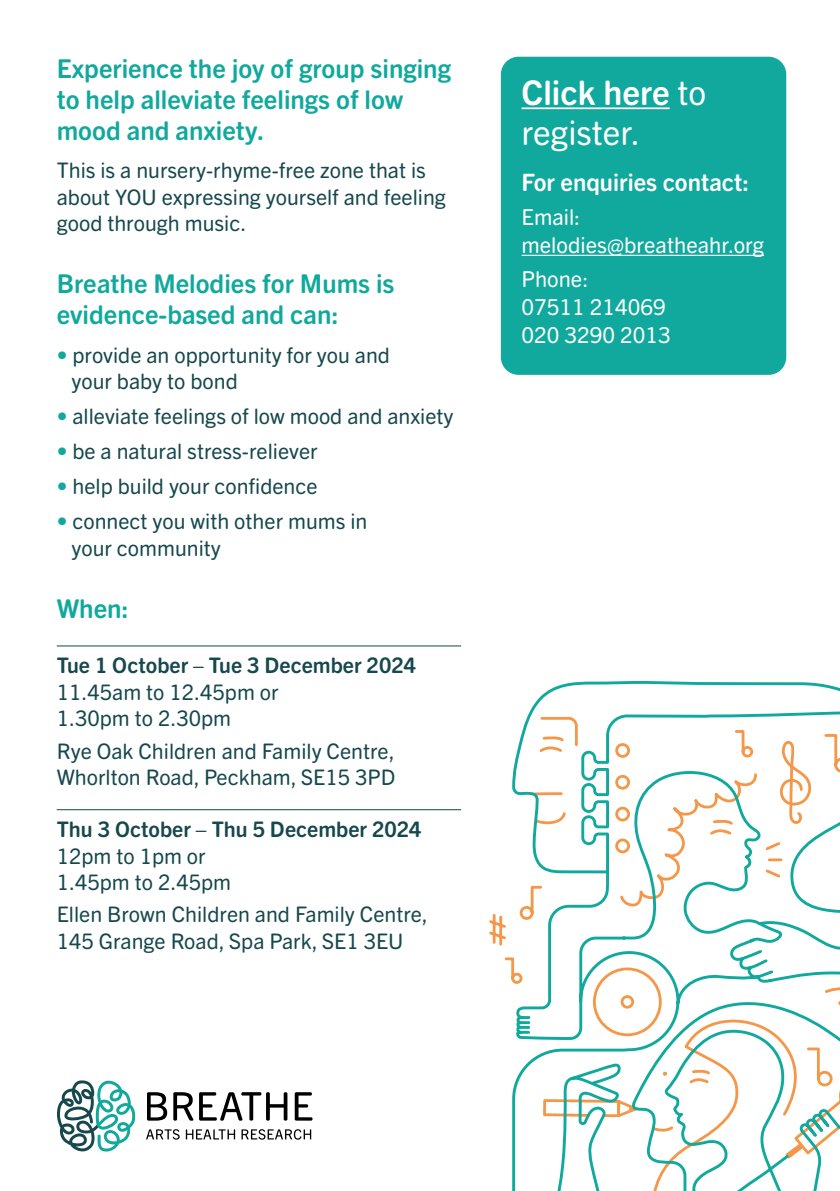
<style>
.page{position:relative;width:840px;height:1191px;background:#fff}
.page>*{position:absolute;margin:0;border:0;box-sizing:border-box;transform-origin:0 0}
.A-heading{font:34px/40px "Trade Gothic Next SR Pro";color:#fff}
.A-heading-2{font:700 26px/31px "Trade Gothic Next SR Pro";color:#11a99d}
.body{font:700 24px "Trade Gothic Next SR Pro";color:#fff}
.body-2{font:22px/28px "Trade Gothic Next SR Pro";color:#fff}
.body-3{font:21.6px/26.4px "Trade Gothic Next SR Pro";color:#16484d}
.C-heading__times{font:21.6px/26.4px "Trade Gothic Next SR Pro";color:#16484d}
.B-heading__Dates{font:700 21.6px "Trade Gothic Next SR Pro";color:#16484d}
.s1{color:#11a99d}
.s2{font-weight:700}
</style>
<div class="page">
<svg style="left:510px;top:680px;width:329px;height:511px"></svg>
<hr style="left:57px;top:645px;width:404px;height:1px;background:#16484d">
<hr style="left:57px;top:809px;width:404px;height:1px;background:#16484d">
<svg style="left:147px;top:1092px;width:20px;height:28px"></svg>
<svg style="left:173px;top:1092px;width:20px;height:28px"></svg>
<svg style="left:199px;top:1092px;width:88px;height:28px"></svg>
<svg style="left:294px;top:1092px;width:18px;height:28px"></svg>
<svg style="left:146px;top:1129px;width:33px;height:10px"></svg>
<svg style="left:186px;top:1129px;width:49px;height:10px"></svg>
<svg style="left:241px;top:1129px;width:70px;height:10px"></svg>
<svg style="left:57px;top:1080px;width:79px;height:71px"></svg>
<div style="left:500px;top:57px;width:285px;height:318px;background:#11a99d;border-radius:18px"></div>
<hr style="left:521px;top:107px;width:148px;height:2px;background:#fff">
<hr style="left:521px;top:255px;width:242px;height:1px;background:#fff">
<p class="A-heading-2" style="left:57px;top:51px;width:395px">Experience the joy of group singing to help alleviate feelings of low mood and anxiety.</p>
<p class="body-3" style="left:57px;top:156px;width:390px">This is a nursery-rhyme-free zone that is about YOU expressing yourself and feeling good through music.</p>
<p class="A-heading-2" style="left:57px;top:267px;width:339px">Breathe Melodies for Mums is evidence-based and can:</p>
<p class="body-3" style="left:71px;top:340px;width:320px;text-indent:-15px"><span class="s1">•</span> provide an opportunity for you and your baby to bond</p>
<p class="body-3" style="left:57px;top:402px;width:398px"><span class="s1">•</span> alleviate feelings of low mood and anxiety</p>
<p class="body-3" style="left:57px;top:437px;width:262px"><span class="s1">•</span> be a natural stress-reliever</p>
<p class="body-3" style="left:57px;top:472px;width:262px"><span class="s1">•</span> help build your confidence</p>
<p class="body-3" style="left:71px;top:507px;width:297px;text-indent:-15px"><span class="s1">•</span> connect you with other mums in your community</p>
<p class="A-heading-2" style="left:57px;top:591px;width:74px">When:</p>
<p class="B-heading__Dates" style="left:57px;top:650px;width:360px">Tue 1 October – Tue 3 December 2024</p>
<p class="C-heading__times" style="left:57px;top:677px;width:223px">11.45am to 12.45pm or<br>1.30pm to 2.30pm</p>
<p class="body-3" style="left:57px;top:736px;width:340px">Rye Oak Children and Family Centre,<br>Whorlton Road, Peckham, SE15 3PD</p>
<p class="B-heading__Dates" style="left:57px;top:814px;width:366px">Thu 3 October – Thu 5 December 2024</p>
<p class="C-heading__times" style="left:57px;top:841px;width:176px">12pm to 1pm or<br>1.45pm to 2.45pm</p>
<p class="body-3" style="left:57px;top:900px;width:372px">Ellen Brown Children and Family Centre,<br>145 Grange Road, Spa Park, SE1 3EU</p>
<p class="A-heading" style="left:521px;top:70px;width:186px"><span class="s2">Click here</span> to register.</p>
<p class="body" style="left:521px;top:166px;width:229px">For enquiries contact:</p>
<p class="body-2" style="left:521px;top:202px;width:244px">Email: melodies@breatheahr.org</p>
<p class="body-2" style="left:521px;top:263px;width:151px">Phone:<br>07511 214069<br>020 3290 2013</p>
</div>
